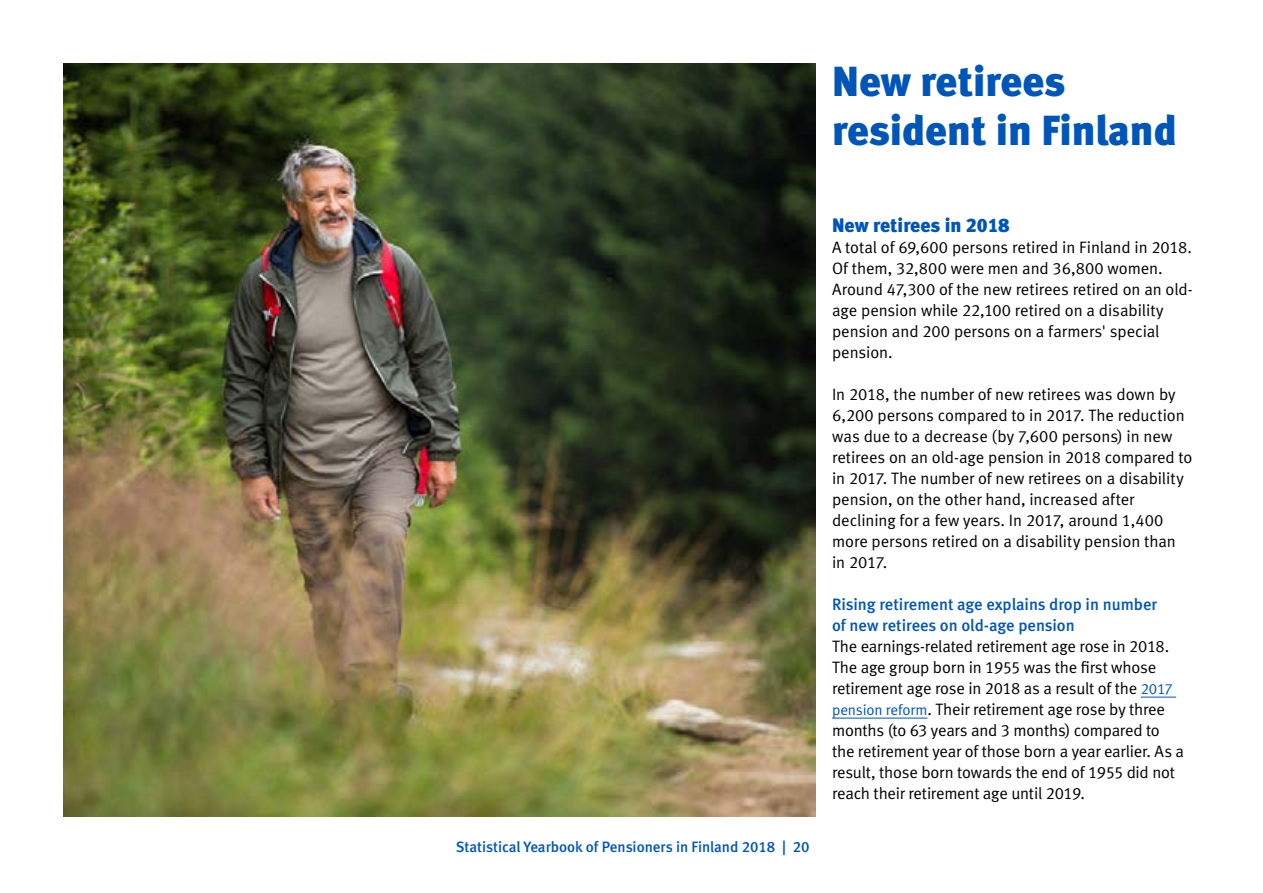
<style>
.page{position:relative;width:1263px;height:893px;background:#fff}
.page>*{position:absolute;margin:0;border:0;box-sizing:border-box;transform-origin:0 0}
._1_Otsikko{font:42px/49.5px "Meta Black LF";color:#0055b9}
._2__otsikko{font:19.5px "Meta Black LF";color:#0055b9}
.Leipä{font:16.5px/21px "Meta Normal LF";letter-spacing:-.005em;color:#000}
._3__otsikko{font:16.5px "Meta Medium LF";color:#0055b9}
.t1{font:15px "Meta Medium LF";color:#0055b9}
.s1{font-size:15px;color:#0055b9}
</style>
<div class="page">
<hr style="left:1141px;top:697px;width:35px;height:1px;background:#0055b9">
<hr style="left:832px;top:718px;width:95px;height:1px;background:#0055b9">
<img style="left:64px;top:64px;width:751px;height:752px">
<h1 class="_1_Otsikko" style="left:832px;top:56px;width:346px">New retirees resident in Finland</h1>
<p class="t1" style="left:456px;top:838px;width:355px">Statistical Yearbook of Pensioners in Finland 2018 | 20</p>
<h2 class="_2__otsikko" style="left:832px;top:213px;width:179px">New retirees in 2018</h2>
<p class="Leipä" style="left:832px;top:237px;width:361px">A total of 69,600 persons retired in Finland in 2018.<br>Of them, 32,800 were men and 36,800 women.</p>
<p class="Leipä" style="left:832px;top:279px;width:362px">Around 47,300 of the new retirees retired on an old&shy;age pension while 22,100 retired on a disability pension and 200 persons on a farmers' special pension.</p>
<p class="Leipä" style="left:832px;top:384px;width:362px">In 2018, the number of new retirees was down by 6,200 persons compared to in 2017. The reduction was due to a decrease (by 7,600 persons) in new retirees on an old-age pension in 2018 compared to in 2017. The number of new retirees on a disability pension, on the other hand, increased after declining for a few years. In 2017, around 1,400 more persons retired on a disability pension than</p>
<p class="Leipä" style="left:832px;top:552px;width:57px">in 2017.</p>
<h2 class="_3__otsikko" style="left:832px;top:595px;width:327px">Rising retirement age explains drop in number</h2>
<h2 class="_3__otsikko" style="left:832px;top:616px;width:244px">of new retirees on old-age pension</h2>
<p class="Leipä" style="left:832px;top:636px;width:354px">The earnings-related retirement age rose in 2018.<br>The age group born in 1955 was the first whose retirement age rose in 2018 as a result of the <span class="s1">2017 pension reform</span>. Their retirement age rose by three months (to 63 years and 3 months) compared to the retirement year of those born a year earlier. As a result, those born towards the end of 1955 did not reach their retirement age until 2019.</p>
</div>
